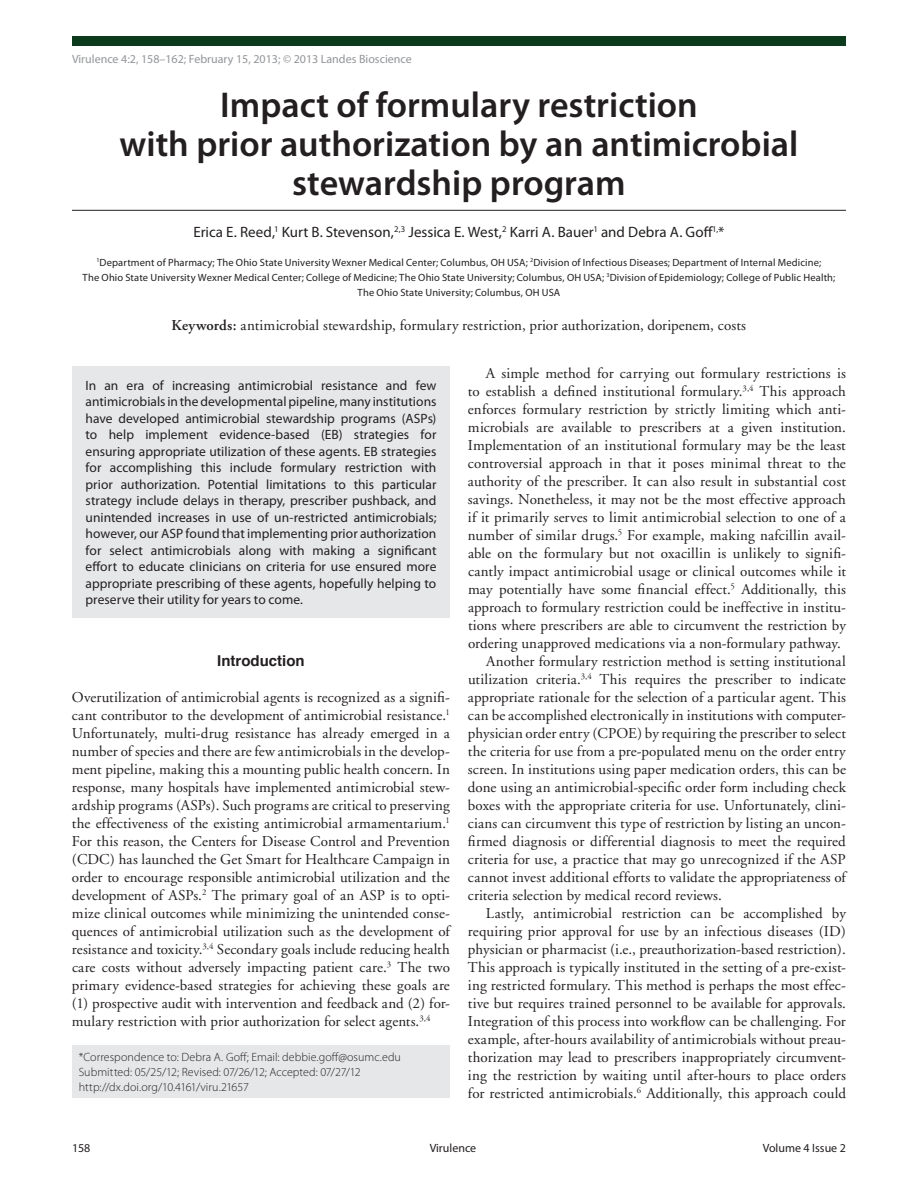
<style>
.page{position:relative;width:918px;height:1188px;background:#fff}
.page>*{position:absolute;margin:0;border:0;box-sizing:border-box;transform-origin:0 0}
.t1{font:600 36px/39px "Myriad Pro";color:#231f20;text-align:center}
.t2{font:15px/18px "Adobe Garamond";letter-spacing:.01em;color:#231f20;text-align:justify}
.t3{font:15px "Myriad Pro";color:#231f20}
.t4{font:700 15px "Helvetica";color:#231f20}
.t5{font:13.5px/16.5px "Myriad Pro";letter-spacing:.005em;color:#231f20;text-align:justify}
.t6{font:300 12px/15px "Myriad Pro";letter-spacing:.005em;color:#231f20}
.t7{font:12px "Myriad Pro";color:#939598}
.t8{font:12px "Myriad Pro";color:#231f20}
.t9{font:10.5px/15px "Myriad Pro";letter-spacing:.015em;color:#231f20;text-align:center}
.s1{font-weight:600}
</style>
<div class="page">
<div style="left:72px;top:36px;width:774px;height:10px;background:#0b3b1c"></div>
<div style="left:72px;top:1045px;width:378px;height:53px;background:#e6e7e9"></div>
<div style="left:72px;top:366px;width:378px;height:252px;background:#e6e7e9"></div>
<hr style="left:72px;top:210px;width:774px;height:1px;background:#231f20">
<p class="t7" style="left:72px;top:52px;width:341px">Virulence 4:2, 158–162; February 15, 2013; © 2013 Landes Bioscience</p>
<h1 class="t1" style="left:119px;top:85px;width:680px">Impact of formulary restriction<br>with prior authorization by an antimicrobial stewardship program</h1>
<p class="t3" style="left:193px;top:223px;width:533px">Erica E. Reed,<sup>1</sup> Kurt B. Stevenson,<sup>2,3</sup> Jessica E. West,<sup>2</sup> Karri A. Bauer<sup>1</sup> and Debra A. Goff<sup>1,</sup>*</p>
<p class="t9" style="left:83px;top:255px;width:754px"><sup>1</sup>Department of Pharmacy; The Ohio State University Wexner Medical Center; Columbus, OH USA; <sup>2</sup>Division of Infectious Diseases; Department of Internal Medicine;<br>The Ohio State University Wexner Medical Center; College of Medicine; The Ohio State University; Columbus, OH USA; <sup>3</sup>Division of Epidemiology; College of Public Health;<br>The Ohio State University; Columbus, OH USA</p>
<p class="t2" style="left:172px;top:317px;width:576px"><span class="s1">Keywords:</span> antimicrobial stewardship, formulary restriction, prior authorization, doripenem, costs</p>
<p class="t2" style="left:486px;top:365px;width:361px">A simple method for carrying out formulary restrictions is</p>
<p class="t2" style="left:468px;top:383px;width:379px">to establish a defined institutional formulary.<sup>3,4</sup> This approach</p>
<p class="t2" style="left:468px;top:401px;width:379px">enforces formulary restriction by strictly limiting which anti-</p>
<p class="t2" style="left:468px;top:419px;width:379px">microbials are available to prescribers at a given institution.</p>
<p class="t2" style="left:468px;top:437px;width:379px">Implementation of an institutional formulary may be the least</p>
<p class="t2" style="left:468px;top:455px;width:379px">controversial approach in that it poses minimal threat to the</p>
<p class="t2" style="left:468px;top:473px;width:379px">authority of the prescriber. It can also result in substantial cost</p>
<p class="t2" style="left:468px;top:491px;width:380px">savings. Nonetheless, it may not be the most effective approach</p>
<p class="t2" style="left:468px;top:509px;width:379px">if it primarily serves to limit antimicrobial selection to one of a</p>
<p class="t2" style="left:468px;top:527px;width:380px">number of similar drugs.<sup>5</sup> For example, making nafcillin avail-</p>
<p class="t2" style="left:468px;top:545px;width:379px">able on the formulary but not oxacillin is unlikely to signifi-</p>
<p class="t2" style="left:468px;top:563px;width:379px">cantly impact antimicrobial usage or clinical outcomes while it</p>
<p class="t2" style="left:468px;top:581px;width:379px">may potentially have some financial effect.<sup>5</sup> Additionally, this</p>
<p class="t2" style="left:468px;top:599px;width:379px">approach to formulary restriction could be ineffective in institu-</p>
<p class="t2" style="left:468px;top:617px;width:379px">tions where prescribers are able to circumvent the restriction by</p>
<p class="t2" style="left:468px;top:635px;width:374px">ordering unapproved medications via a non-formulary pathway.</p>
<p class="t2" style="left:486px;top:653px;width:361px">Another formulary restriction method is setting institutional</p>
<p class="t2" style="left:468px;top:671px;width:379px">utilization criteria.<sup>3,4</sup> This requires the prescriber to indicate</p>
<p class="t2" style="left:468px;top:689px;width:379px">appropriate rationale for the selection of a particular agent. This</p>
<p class="t2" style="left:468px;top:707px;width:380px">can be accomplished electronically in institutions with computer-</p>
<p class="t2" style="left:468px;top:725px;width:379px">physician order entry (CPOE) by requiring the prescriber to select</p>
<p class="t2" style="left:468px;top:743px;width:379px">the criteria for use from a pre-populated menu on the order entry</p>
<p class="t2" style="left:468px;top:761px;width:379px">screen. In institutions using paper medication orders, this can be</p>
<p class="t2" style="left:468px;top:779px;width:379px">done using an antimicrobial-specific order form including check</p>
<p class="t2" style="left:468px;top:797px;width:379px">boxes with the appropriate criteria for use. Unfortunately, clini-</p>
<p class="t2" style="left:468px;top:815px;width:379px">cians can circumvent this type of restriction by listing an uncon-</p>
<p class="t2" style="left:468px;top:833px;width:379px">firmed diagnosis or differential diagnosis to meet the required</p>
<p class="t2" style="left:468px;top:851px;width:379px">criteria for use, a practice that may go unrecognized if the ASP</p>
<p class="t2" style="left:468px;top:869px;width:379px">cannot invest additional efforts to validate the appropriateness of</p>
<p class="t2" style="left:468px;top:887px;width:255px">criteria selection by medical record reviews.</p>
<p class="t2" style="left:486px;top:905px;width:361px">Lastly, antimicrobial restriction can be accomplished by</p>
<p class="t2" style="left:468px;top:923px;width:379px">requiring prior approval for use by an infectious diseases (ID)</p>
<p class="t2" style="left:468px;top:941px;width:379px">physician or pharmacist (i.e., preauthorization-based restriction).</p>
<p class="t2" style="left:468px;top:959px;width:379px">This approach is typically instituted in the setting of a pre-exist-</p>
<p class="t2" style="left:468px;top:977px;width:379px">ing restricted formulary. This method is perhaps the most effec-</p>
<p class="t2" style="left:468px;top:995px;width:380px">tive but requires trained personnel to be available for approvals.</p>
<p class="t2" style="left:468px;top:1013px;width:379px">Integration of this process into workflow can be challenging. For</p>
<p class="t2" style="left:468px;top:1031px;width:379px">example, after-hours availability of antimicrobials without preau-</p>
<p class="t2" style="left:468px;top:1049px;width:379px">thorization may lead to prescribers inappropriately circumvent-</p>
<p class="t2" style="left:468px;top:1067px;width:379px">ing the restriction by waiting until after-hours to place orders</p>
<p class="t2" style="left:468px;top:1085px;width:380px">for restricted antimicrobials.<sup>6</sup> Additionally, this approach could</p>
<p class="t5" style="left:86px;top:377px;width:352px">In an era of increasing antimicrobial resistance and few antimicrobials in the developmental pipeline, many institutions have developed antimicrobial stewardship programs (ASPs) to help implement evidence-based (EB) strategies for ensuring appropriate utilization of these agents. EB strategies for accomplishing this include formulary restriction with prior authorization. Potential limitations to this particular strategy include delays in therapy, prescriber pushback, and unintended increases in use of un-restricted antimicrobials; however, our ASP found that implementing prior authorization for select antimicrobials along with making a significant effort to educate clinicians on criteria for use ensured more appropriate prescribing of these agents, hopefully helping to preserve their utility for years to come.</p>
<p class="t4" style="left:217px;top:649px;width:89px">Introduction</p>
<p class="t2" style="left:72px;top:689px;width:380px">Overutilization of antimicrobial agents is recognized as a signifi&shy;cant contributor to the development of antimicrobial resistance.<sup>1<br></sup>Unfortunately, multi-drug resistance has already emerged in a number of species and there are few antimicrobials in the develop&shy;ment pipeline, making this a mounting public health concern. In response, many hospitals have implemented antimicrobial stew&shy;ardship programs (ASPs). Such programs are critical to preserving the effectiveness of the existing antimicrobial armamentarium.<sup>1<br></sup>For this reason, the Centers for Disease Control and Prevention (CDC) has launched the Get Smart for Healthcare Campaign in order to encourage responsible antimicrobial utilization and the development of ASPs.<sup>2</sup> The primary goal of an ASP is to opti&shy;mize clinical outcomes while minimizing the unintended conse&shy;quences of antimicrobial utilization such as the development of resistance and toxicity.<sup>3,4</sup> Secondary goals include reducing health care costs without adversely impacting patient care.<sup>3</sup> The two primary evidence-based strategies for achieving these goals are (1) prospective audit with intervention and feedback and (2) for&shy;mulary restriction with prior authorization for select agents.<sup>3,4</sup></p>
<p class="t6" style="left:79px;top:1049px;width:324px">*Correspondence to: Debra A. Goff; Email: debbie.goff@osumc.edu<br>Submitted: 05/25/12; Revised: 07/26/12; Accepted: 07/27/12 http://dx.doi.org/10.4161/viru.21657</p>
<p class="t8" style="left:72px;top:1141px;width:20px">158</p>
<p class="t8" style="left:430px;top:1141px;width:48px">Virulence</p>
<p class="t8" style="left:763px;top:1141px;width:85px">Volume 4 Issue 2</p>
</div>
